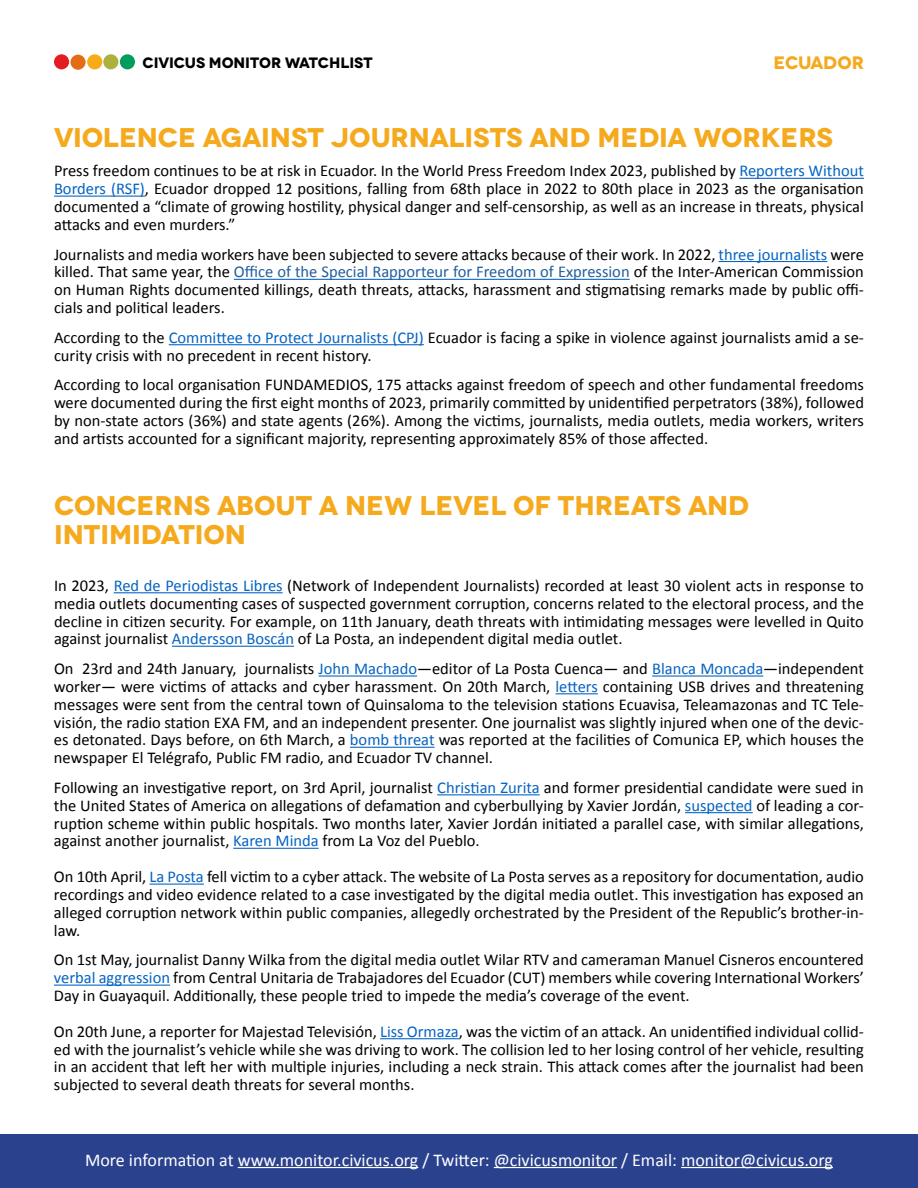
<style>
.page{position:relative;width:918px;height:1188px;background:#fff}
.page>*{position:absolute;margin:0;border:0;box-sizing:border-box;transform-origin:0 0}
.t1{font:700 27px/29.1px "Novecentowide";color:#f5a91d}
.t2{font:18px "Calibri";color:#fff}
.t3{font:700 18px "Novecentowide";letter-spacing:-.02em;color:#f5a91d}
.t4{font:16.5px/17.9px "Calibri";color:#000;text-align:justify}
.t5{font:700 15px "Novecentowide";letter-spacing:-.01em;color:#000}
.s1{color:#0563c1}
.s2{color:#215e9e}
</style>
<div class="page">
<div style="left:0;top:1134px;width:918px;height:54px;background:#2a428e"></div>
<hr style="left:238px;top:1167px;width:180px;height:1px;background:#fff">
<hr style="left:494px;top:1167px;width:123px;height:1px;background:#fff">
<hr style="left:681px;top:1167px;width:152px;height:1px;background:#fff">
<div style="left:54px;top:54px;width:15px;height:15px;background:#e41d24;border-radius:50%"></div>
<div style="left:70px;top:55px;width:16px;height:15px;background:#e46c16;border-radius:50%"></div>
<div style="left:87px;top:54px;width:15px;height:15px;background:#f7ab17;border-radius:50%"></div>
<div style="left:103px;top:54px;width:15px;height:15px;background:#adb03d;border-radius:50%"></div>
<div style="left:120px;top:54px;width:15px;height:15px;background:#019d5c;border-radius:50%"></div>
<hr style="left:739px;top:178px;width:125px;height:1px;background:#0563c1">
<hr style="left:54px;top:196px;width:91px;height:1px;background:#0563c1">
<hr style="left:719px;top:261px;width:108px;height:1px;background:#0563c1">
<hr style="left:234px;top:279px;width:396px;height:1px;background:#0563c1">
<hr style="left:169px;top:344px;width:255px;height:1px;background:#0563c1">
<hr style="left:114px;top:592px;width:169px;height:1px;background:#0563c1">
<hr style="left:172px;top:646px;width:122px;height:1px;background:#0563c1">
<hr style="left:319px;top:675px;width:98px;height:2px;background:#0563c1">
<hr style="left:652px;top:675px;width:111px;height:2px;background:#0563c1">
<hr style="left:556px;top:693px;width:42px;height:1px;background:#0563c1">
<hr style="left:350px;top:747px;width:85px;height:1px;background:#0563c1">
<hr style="left:437px;top:794px;width:103px;height:1px;background:#0563c1">
<hr style="left:685px;top:812px;width:68px;height:1px;background:#0563c1">
<hr style="left:233px;top:848px;width:86px;height:1px;background:#0563c1">
<hr style="left:150px;top:884px;width:54px;height:1px;background:#0563c1">
<hr style="left:54px;top:985px;width:116px;height:1px;background:#0563c1">
<hr style="left:380px;top:1038px;width:79px;height:1px;background:#0563c1">
<p class="t5" style="left:143px;top:54px;width:232px">CIVICUS MONITOR WATCHLIST</p>
<p class="t3" style="left:774px;top:52px;width:92px">ECUADOR</p>
<h1 class="t1" style="left:54px;top:123px;width:780px">VIOLENCE AGAINST JOURNALISTS AND MEDIA WORKERS</h1>
<p class="t4" style="left:54px;top:162px;width:811px">Press freedom continues to be at risk in Ecuador. In the World Press Freedom Index 2023, published by <span class="s1">Reporters Without Borders (RSF)</span>, Ecuador dropped 12 positions, falling from 68th place in 2022 to 80th place in 2023 as the organisation documented a “climate of growing hostility, physical danger and self-censorship, as well as an increase in threats, physical attacks and even murders.”</p>
<p class="t4" style="left:54px;top:245px;width:812px">Journalists and media workers have been subjected to severe attacks because of their work. In 2022, <span class="s1">three journalists</span> were killed. That same year, the <span class="s2">Office of the Special Rapporteur for Freedom of Expression</span> of the Inter-American Commission on Human Rights documented killings, death threats, attacks, harassment and stigmatising remarks made by public offi&shy;cials and political leaders.</p>
<p class="t4" style="left:54px;top:329px;width:811px">According to the <span class="s1">Committee to Protect Journalists (CPJ)</span> Ecuador is facing a spike in violence against journalists amid a se&shy;curity crisis with no precedent in recent history.</p>
<p class="t4" style="left:54px;top:376px;width:811px">According to local organisation FUNDAMEDIOS, 175 attacks against freedom of speech and other fundamental freedoms were documented during the first eight months of 2023, primarily committed by unidentified perpetrators (38%), followed by non-state actors (36%) and state agents (26%). Among the victims, journalists, media outlets, media workers, writers and artists accounted for a significant majority, representing approximately 85% of those affected.</p>
<h1 class="t1" style="left:54px;top:491px;width:697px">CONCERNS ABOUT A NEW LEVEL OF THREATS AND<br>INTIMIDATION</h1>
<p class="t4" style="left:54px;top:577px;width:811px">In 2023, <span class="s1">Red de Periodistas Libres</span> (Network of Independent Journalists) recorded at least 30 violent acts in response to media outlets documenting cases of suspected government corruption, concerns related to the electoral process, and the decline in citizen security. For example, on 11th January, death threats with intimidating messages were levelled in Quito against journalist <span class="s1">Andersson Boscán</span> of La Posta, an independent digital media outlet.</p>
<p class="t4" style="left:54px;top:660px;width:812px">On 23rd and 24th January, journalists <span class="s1">John Machado</span>—editor of La Posta Cuenca— and <span class="s1">Blanca Moncada</span>—independent worker— were victims of attacks and cyber harassment. On 20th March, <span class="s1">letters</span> containing USB drives and threatening messages were sent from the central town of Quinsaloma to the television stations Ecuavisa, Teleamazonas and TC Tele&shy;visión, the radio station EXA FM, and an independent presenter. One journalist was slightly injured when one of the devic&shy;es detonated. Days before, on 6th March, a <span class="s1">bomb threat</span> was reported at the facilities of Comunica EP, which houses the newspaper El Telégrafo, Public FM radio, and Ecuador TV channel.</p>
<p class="t4" style="left:54px;top:779px;width:812px">Following an investigative report, on 3rd April, journalist <span class="s1">Christian Zurita</span> and former presidential candidate were sued in the United States of America on allegations of defamation and cyberbullying by Xavier Jordán, <span class="s1">suspected</span> of leading a cor&shy;ruption scheme within public hospitals. Two months later, Xavier Jordán initiated a parallel case, with similar allegations, against another journalist, <span class="s1">Karen Minda</span> from La Voz del Pueblo.</p>
<p class="t4" style="left:54px;top:868px;width:812px">On 10th April, <span class="s1">La Posta</span> fell victim to a cyber attack. The website of La Posta serves as a repository for documentation, audio recordings and video evidence related to a case investigated by the digital media outlet. This investigation has exposed an alleged corruption network within public companies, allegedly orchestrated by the President of the Republic’s brother-in&shy;law.</p>
<p class="t4" style="left:54px;top:951px;width:812px">On 1st May, journalist Danny Wilka from the digital media outlet Wilar RTV and cameraman Manuel Cisneros encountered <span class="s1">verbal aggression</span> from Central Unitaria de Trabajadores del Ecuador (CUT) members while covering International Workers’ Day in Guayaquil. Additionally, these people tried to impede the media’s coverage of the event.</p>
<p class="t4" style="left:54px;top:1022px;width:812px">On 20th June, a reporter for Majestad Televisión, <span class="s1">Liss Ormaza</span>, was the victim of an attack. An unidentified individual collid&shy;ed with the journalist’s vehicle while she was driving to work. The collision led to her losing control of her vehicle, resulting in an accident that left her with multiple injuries, including a neck strain. This attack comes after the journalist had been subjected to several death threats for several months.</p>
<p class="t2" style="left:85px;top:1148px;width:749px">More information at www.monitor.civicus.org / Twitter: @civicusmonitor / Email: monitor@civicus.org</p>
</div>
